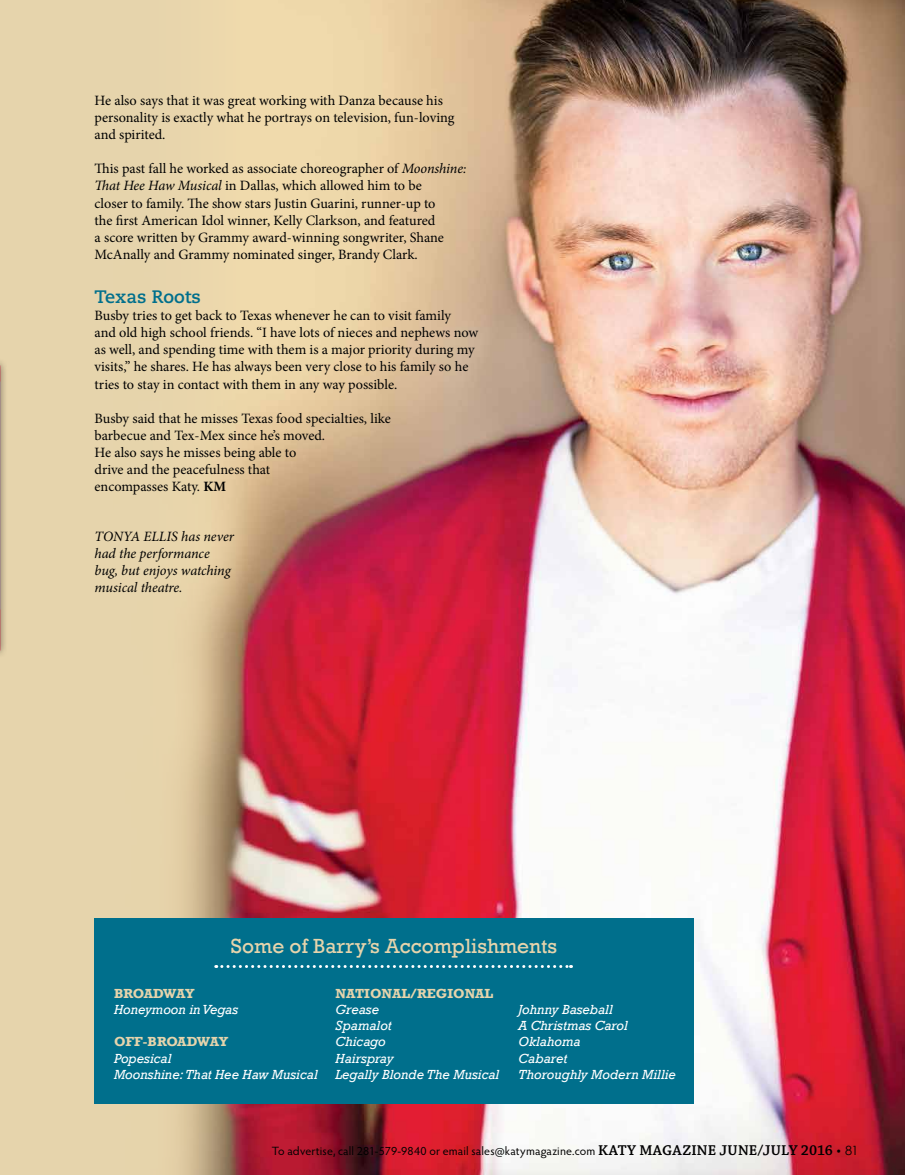
<style>
.page{position:relative;width:905px;height:1175px;background:#fff}
.page>*{position:absolute;margin:0;border:0;box-sizing:border-box;transform-origin:0 0}
.t1{font:21px "Rockwell";color:#e6d4ac}
.t2{font:700 18px "Caecilia";color:#006f8c}
.t3{font:14.25px/17.1px "Minion Pro";color:#000}
.t4{font:italic 14.25px/17.1px "Minion Pro";letter-spacing:-.005em;color:#000}
.t5{font:italic 13.5px/16.2px "Rockwell";color:#fff}
.t6{font:700 13.5px "Rockwell";color:#e6d4ac}
.t7{font:700 13.5px "Rockwell";letter-spacing:-.025em;color:#e6d4ac}
.t8{font:700 13.5px "Rockwell";letter-spacing:-.03em;color:#e6d4ac}
.t9{font:12px "Hypatia Sans Pro";letter-spacing:.015em;color:#000}
.s1{font-style:italic}
.s2{font-weight:700}
.s3{font-family:"Chaparral Pro";font-weight:600;font-size:15px}
.s4{font-family:"Chaparral Pro";font-size:15px}
.s5{font-family:"Century Gothic";font-size:12.75px}
</style>
<div class="page">
<div style="left:0;top:0;width:904px;height:1174px;background:#e6d4ac"></div>
<img style="left:181px;top:0;width:723px;height:1174px">
<div style="left:0;top:357px;width:8px;height:302px;background:#000;opacity:.5"></div>
<img style="left:0;top:381px;width:1px;height:228px">
<div style="left:94px;top:918px;width:599px;height:186px;background:#006f8c"></div>
<svg style="left:216px;top:965px;width:355px;height:3px"></svg>
<p class="t3" style="left:94px;top:92px;width:361px">He also says that it was great working with Danza because his personality is exactly what he portrays on television, fun-loving and spirited.</p>
<p class="t3" style="left:94px;top:160px;width:373px">This past fall he worked as associate choreographer of <span class="s1">Moonshine:<br>That Hee Haw Musical</span> in Dallas, which allowed him to be<br>closer to family. The show stars Justin Guarini, runner-up to<br>the first American Idol winner, Kelly Clarkson, and featured<br>a score written by Grammy award-winning songwriter, Shane McAnally and Grammy nominated singer, Brandy Clark.</p>
<p class="t2" style="left:94px;top:286px;width:108px">Texas Roots</p>
<p class="t3" style="left:94px;top:307px;width:385px">Busby tries to get back to Texas whenever he can to visit family<br>and old high school friends. “I have lots of nieces and nephews now as well, and spending time with them is a major priority during my visits,” he shares. He has always been very close to his family so he tries to stay in contact with them in any way possible.</p>
<p class="t3" style="left:94px;top:410px;width:298px">Busby said that he misses Texas food specialties, like barbecue and Tex-Mex since he’s moved.<br>He also says he misses being able to<br>drive and the peacefulness that<br>encompasses Katy. <span class="s2">KM</span></p>
<p class="t4" style="left:94px;top:528px;width:141px">TONYA ELLIS has never had the performance bug, but enjoys watching musical theatre.</p>
<h1 class="t1" style="left:231px;top:933px;width:328px">Some of Barry’s Accomplishments</h1>
<p class="t8" style="left:114px;top:985px;width:82px">BROADWAY</p>
<p class="t5" style="left:114px;top:1001px;width:126px">Honeymoon in Vegas</p>
<p class="t7" style="left:114px;top:1033px;width:116px">OFF-BROADWAY</p>
<p class="t5" style="left:114px;top:1050px;width:205px">Popesical<br>Moonshine: That Hee Haw Musical</p>
<p class="t6" style="left:335px;top:985px;width:159px">NATIONAL/REGIONAL</p>
<p class="t5" style="left:335px;top:1001px;width:165px">Grease<br>Spamalot<br>Chicago<br>Hairspray<br>Legally Blonde The Musical</p>
<p class="t5" style="left:518px;top:1001px;width:159px">Johnny Baseball<br>A Christmas Carol<br>Oklahoma<br>Cabaret<br>Thoroughly Modern Millie</p>
<p class="t9" style="left:272px;top:1142px;width:588px">To advertise, call 281-579-9840 or email sales@katymagazine.com <span class="s3">KATY MAGAZINE JUNE/JULY 2016</span> <span class="s4">•</span> <span class="s5">81</span></p>
</div>
